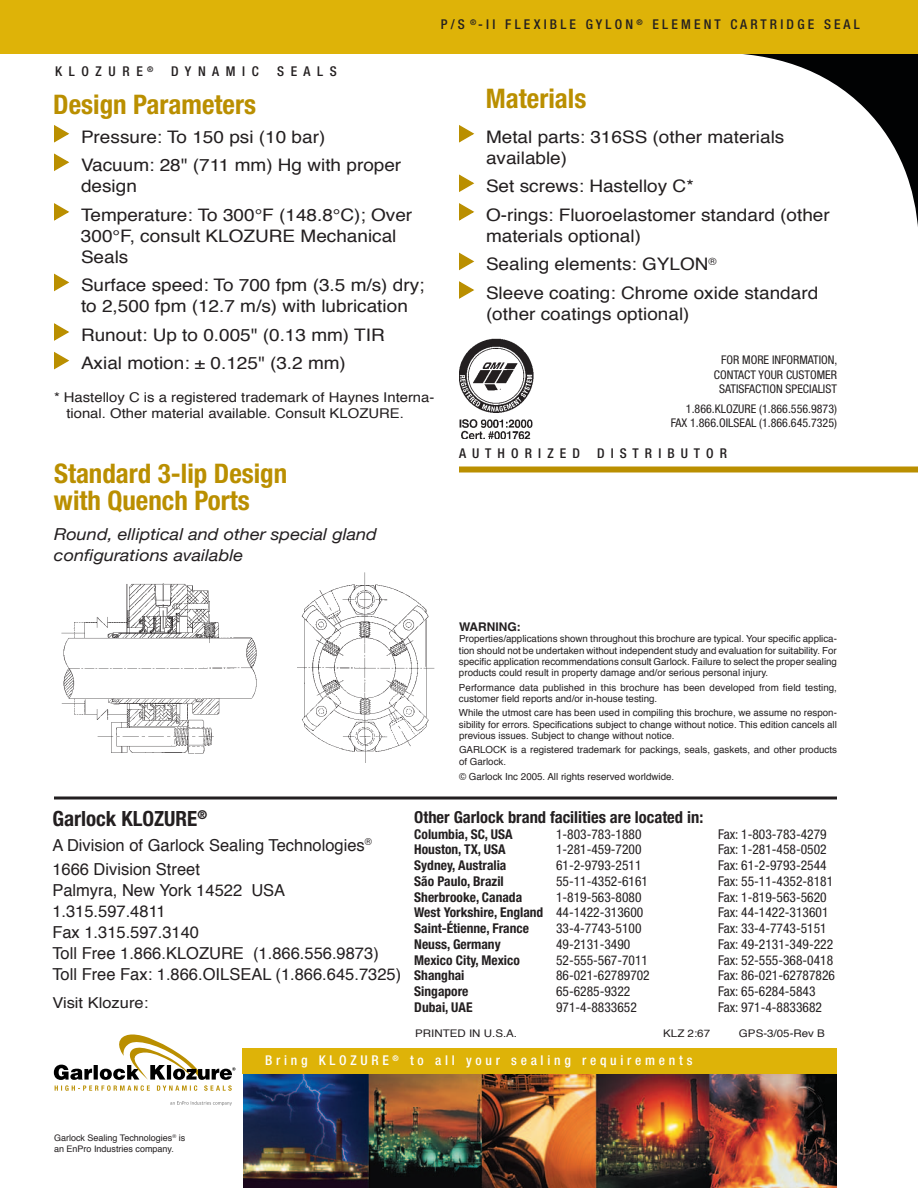
<style>
.page{position:relative;width:918px;height:1188px;background:#fff}
.page>*{position:absolute;margin:0;border:0;box-sizing:border-box;transform-origin:0 0}
.t1{font:700 condensed 27px/27px "Helvetica Neue";color:#ba8f00}
.t2{font:700 condensed 21px "Helvetica Neue";color:#231f20}
.t3{font:17.25px/21px "Helvetica";color:#231f20;scale:1.1 1}
.t4{font:16.5px/21px "Helvetica";color:#231f20}
.t5{font:italic 16.5px/21px "Helvetica Neue";color:#231f20;scale:1.1 1}
.t6{font:700 condensed 16.5px "Helvetica Neue";color:#231f20}
.t7{font:15px "Helvetica";color:#231f20;scale:1.1 1}
.t8{font:condensed 13.5px "Helvetica Neue";color:#231f20}
.t9{font:700 condensed 13.5px "Helvetica Neue";color:#231f20}
.t10{font:13.5px/16.2px "Helvetica";color:#231f20;scale:1.1 1}
.t11{font:500 condensed 13.5px "Helvetica Neue";color:#231f20}
.t12{font:500 condensed 13.5px "Helvetica Neue";color:#fff}
.t13{font:condensed 12px/14.4px "Helvetica Neue";color:#231f20;text-align:right}
.t14{font:700 12px "Helvetica";color:#231f20}
.t15{font:10.5px "Helvetica";color:#231f20;scale:1.1 1}
.t16{font:9.75px/11.2px "Helvetica";color:#231f20;text-align:justify}
.t17{font:9px/10.8px "Helvetica";color:#231f20}
.s1{font-weight:400}
</style>
<div class="page">
<svg style="left:743px;top:54px;width:175px;height:173px"></svg>
<div style="left:0;top:0;width:918px;height:54px;background:#deb308"></div>
<img style="left:243px;top:1073px;width:594px;height:115px">
<div style="left:242px;top:1049px;width:595px;height:24px;background:#deb308"></div>
<svg style="left:54px;top:796px;width:783px;height:4px;background:#595657"></svg>
<div style="left:459px;top:466px;width:459px;height:6px;background:#ba8f00"></div>
<svg style="left:170px;top:1101px;width:62px;height:5px"></svg>
<svg style="left:54px;top:1034px;width:181px;height:57px"></svg>
<img style="left:459px;top:339px;width:74px;height:100px">
<svg style="left:459px;top:125px;width:16px;height:18px"></svg>
<svg style="left:459px;top:174px;width:16px;height:18px"></svg>
<svg style="left:459px;top:203px;width:16px;height:18px"></svg>
<svg style="left:459px;top:252px;width:16px;height:19px"></svg>
<svg style="left:459px;top:281px;width:15px;height:18px"></svg>
<svg style="left:54px;top:125px;width:16px;height:18px"></svg>
<svg style="left:54px;top:153px;width:16px;height:18px"></svg>
<svg style="left:54px;top:203px;width:16px;height:18px"></svg>
<svg style="left:54px;top:273px;width:16px;height:19px"></svg>
<svg style="left:54px;top:323px;width:15px;height:18px"></svg>
<svg style="left:54px;top:351px;width:16px;height:19px"></svg>
<img style="left:61px;top:583px;width:196px;height:171px">
<img style="left:297px;top:572px;width:138px;height:191px">
<h3 class="t11" style="left:55px;top:64px;width:100px">K L O Z U R E <sup>®</sup></h3>
<h3 class="t11" style="left:171px;top:64px;width:89px">D Y N A M I C</h3>
<h3 class="t11" style="left:277px;top:64px;width:61px">S E A L S</h3>
<h3 class="t11" style="left:441px;top:16px;width:421px">P / S <sup>®</sup> - I I F L E X I B L E G Y L O N <sup>®</sup> E L E M E N T C A R T R I D G E S E A L</h3>
<h1 class="t1" style="left:53px;top:91px;width:204px">Design Parameters</h1>
<h1 class="t1" style="left:486px;top:84px;width:102px">Materials</h1>
<h3 class="t3" style="left:486px;top:127px;width:273px">Metal parts: 316SS (other materials available)</h3>
<h3 class="t3" style="left:486px;top:173px;width:314px;line-height:28.5px">Set screws: Hastelloy C*<br>O-rings: Fluoroelastomer standard (other</h3>
<h3 class="t3" style="left:486px;top:222px;width:304px;line-height:28.7px">materials optional)<br>Sealing elements: GYLON<sup>®<br></sup>Sleeve coating: Chrome oxide standard</h3>
<h3 class="t3" style="left:486px;top:304px;width:187px">(other coatings optional)</h3>
<h3 class="t3" style="left:81px;top:123px;width:293px;line-height:28.7px">Pressure: To 150 psi (10 bar)<br>Vacuum: 28" (711 mm) Hg with proper</h3>
<h3 class="t3" style="left:81px;top:173px;width:303px;line-height:28.5px">design<br>Temperature: To 300°F (148.8°C); Over</h3>
<h3 class="t3" style="left:81px;top:226px;width:288px">300°F, consult KLOZURE Mechanical<br>Seals</h3>
<h3 class="t3" style="left:81px;top:276px;width:314px">Surface speed: To 700 fpm (3.5 m/s) dry; to 2,500 fpm (12.7 m/s) with lubrication</h3>
<h3 class="t3" style="left:81px;top:322px;width:278px;line-height:28.5px">Runout: Up to 0.005" (0.13 mm) TIR<br>Axial motion: ± 0.125" (3.2 mm)</h3>
<p class="t13" style="left:714px;top:353px;width:125px">FOR MORE INFORMATION,<br>CONTACT YOUR CUSTOMER<br>SATISFACTION SPECIALIST</p>
<p class="t13" style="left:671px;top:401px;width:168px">1.866.KLOZURE (1.866.556.9873)<br>FAX 1.866.OILSEAL (1.866.645.7325)</p>
<h3 class="t10" style="left:66px;top:390px;width:336px;text-indent:-12px">* Hastelloy C is a registered trademark of Haynes Interna&shy;tional. Other material available. Consult KLOZURE.</h3>
<h1 class="t1" style="left:54px;top:460px;width:235px">Standard 3-lip Design with Quench Ports</h1>
<h3 class="t5" style="left:54px;top:524px;width:295px">Round, elliptical and other special gland configurations available</h3>
<h3 class="t11" style="left:459px;top:445px;width:122px">A U T H O R I Z E D</h3>
<h3 class="t11" style="left:597px;top:445px;width:132px">D I S T R I B U T O R</h3>
<h2 class="t2" style="left:52px;top:806px;width:156px">Garlock KLOZURE<sup>®</sup></h2>
<h3 class="t4" style="left:52px;top:834px;width:321px;line-height:24.3px">A Division of Garlock Sealing Technologies<sup>®<br></sup>1666 Division Street</h3>
<h3 class="t4" style="left:52px;top:880px;width:350px">Palmyra, New York 14522 USA<br>1.315.597.4811<br>Fax 1.315.597.3140<br>Toll Free 1.866.KLOZURE (1.866.556.9873)<br>Toll Free Fax: 1.866.OILSEAL (1.866.645.7325)</h3>
<h3 class="t7" style="left:52px;top:993px;width:89px">Visit Klozure:</h3>
<p class="t14" style="left:459px;top:620px;width:63px">WARNING:</p>
<p class="t16" style="left:459px;top:634px;width:380px">Properties/applications shown throughout this brochure are typical. Your specific applica&shy;tion should not be undertaken without independent study and evaluation for suitability. For specific application recommendations consult Garlock. Failure to select the proper sealing products could result in property damage and/or serious personal injury.</p>
<p class="t16" style="left:459px;top:682px;width:380px">Performance data published in this brochure has been developed from field testing, customer field reports and/or in-house testing.</p>
<p class="t16" style="left:459px;top:708px;width:379px">While the utmost care has been used in compiling this brochure, we assume no respon&shy;sibility for errors. Specifications subject to change without notice. This edition cancels all previous issues. Subject to change without notice.</p>
<p class="t16" style="left:459px;top:745px;width:380px">GARLOCK is a registered trademark for packings, seals, gaskets, and other products of Garlock.</p>
<p class="t16" style="left:459px;top:771px;width:217px">© Garlock Inc 2005. All rights reserved worldwide.</p>
<h3 class="t6" style="left:414px;top:807px;width:291px">Other Garlock brand facilities are located in:</h3>
<h3 class="t9" style="left:414px;top:826px;width:100px">Columbia, SC, USA</h3>
<h3 class="t8" style="left:556px;top:826px;width:87px">1-803-783-1880</h3>
<h3 class="t8" style="left:718px;top:826px;width:110px">Fax: 1-803-783-4279</h3>
<h3 class="t9" style="left:414px;top:841px;width:93px">Houston, TX, USA</h3>
<h3 class="t8" style="left:556px;top:842px;width:87px">1-281-459-7200</h3>
<h3 class="t8" style="left:718px;top:842px;width:110px">Fax: 1-281-458-0502</h3>
<h3 class="t9" style="left:414px;top:857px;width:94px">Sydney, Australia</h3>
<h3 class="t8" style="left:556px;top:857px;width:87px">61-2-9793-2511</h3>
<h3 class="t8" style="left:718px;top:857px;width:110px">Fax: 61-2-9793-2544</h3>
<h3 class="t9" style="left:414px;top:873px;width:91px">São Paulo, Brazil</h3>
<h3 class="t8" style="left:556px;top:873px;width:94px">55-11-4352-6161</h3>
<h3 class="t8" style="left:718px;top:873px;width:117px">Fax: 55-11-4352-8181</h3>
<h3 class="t9" style="left:414px;top:889px;width:109px">Sherbrooke, Canada</h3>
<h3 class="t8" style="left:556px;top:889px;width:87px">1-819-563-8080</h3>
<h3 class="t8" style="left:718px;top:889px;width:110px">Fax: 1-819-563-5620</h3>
<h3 class="t9" style="left:414px;top:904px;width:231px">West Yorkshire, England <span class="s1">44-1422-313600</span></h3>
<h3 class="t8" style="left:718px;top:905px;width:112px">Fax: 44-1422-313601</h3>
<h3 class="t9" style="left:414px;top:920px;width:116px">Saint-Étienne, France</h3>
<h3 class="t8" style="left:556px;top:920px;width:87px">33-4-7743-5100</h3>
<h3 class="t8" style="left:718px;top:920px;width:110px">Fax: 33-4-7743-5151</h3>
<h3 class="t9" style="left:414px;top:936px;width:88px">Neuss, Germany</h3>
<h3 class="t8" style="left:556px;top:936px;width:76px">49-2131-3490</h3>
<h3 class="t8" style="left:718px;top:936px;width:117px">Fax: 49-2131-349-222</h3>
<h3 class="t9" style="left:414px;top:952px;width:107px">Mexico City, Mexico</h3>
<h3 class="t8" style="left:556px;top:952px;width:94px">52-555-567-7011</h3>
<h3 class="t8" style="left:718px;top:952px;width:117px">Fax: 52-555-368-0418</h3>
<h3 class="t9" style="left:414px;top:967px;width:52px">Shanghai</h3>
<h3 class="t8" style="left:556px;top:968px;width:95px">86-021-62789702</h3>
<h3 class="t8" style="left:718px;top:968px;width:118px">Fax: 86-021-62787826</h3>
<h3 class="t9" style="left:414px;top:983px;width:56px">Singapore</h3>
<h3 class="t8" style="left:556px;top:983px;width:76px">65-6285-9322</h3>
<h3 class="t8" style="left:718px;top:983px;width:99px">Fax: 65-6284-5843</h3>
<h3 class="t9" style="left:414px;top:999px;width:60px">Dubai, UAE</h3>
<h3 class="t8" style="left:556px;top:999px;width:82px">971-4-8833652</h3>
<h3 class="t8" style="left:718px;top:999px;width:105px">Fax: 971-4-8833682</h3>
<p class="t15" style="left:415px;top:1027px;width:94px">PRINTED IN U.S.A.</p>
<p class="t15" style="left:663px;top:1027px;width:44px">KLZ 2:67</p>
<p class="t15" style="left:739px;top:1027px;width:80px">GPS-3/05-Rev B</p>
<p class="t17" style="left:54px;top:1133px;width:133px">Garlock Sealing Technologies<sup>®</sup> is an EnPro Industries company.</p>
<h3 class="t12" style="left:265px;top:1052px;width:429px">B r i n g K L O Z U R E <sup>®</sup> t o a l l y o u r s e a l i n g r e q u i r e m e n t s</h3>
</div>
